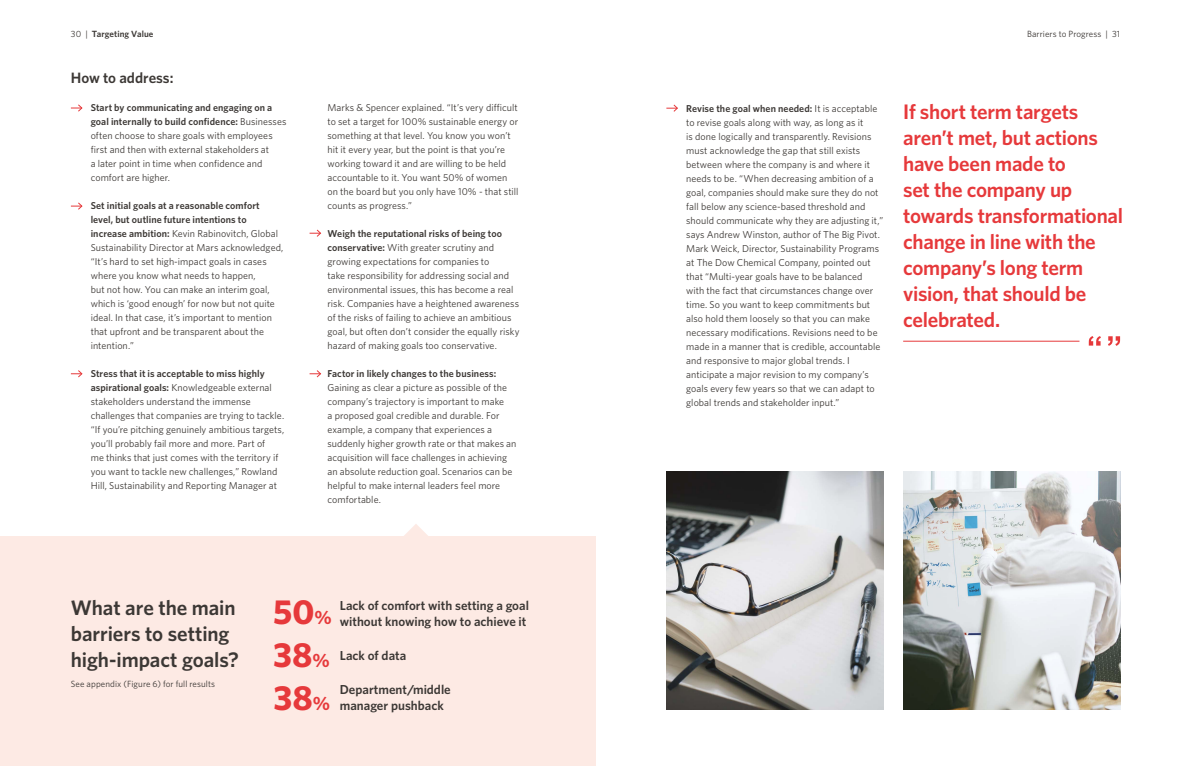
<style>
.page{position:relative;width:1191px;height:766px;background:#fff}
.page>*{position:absolute;margin:0;border:0;box-sizing:border-box;transform-origin:0 0}
.t1{font:700 34.8px/43px "Whitney";color:#e6393b;text-align:justify}
.t2{font:600 21px/26px "Whitney";letter-spacing:-.015em;color:#e6393b}
.t3{font:600 21px/26px "Whitney";letter-spacing:-.005em;color:#3c3835}
.t4{font:600 15px "Whitney";color:#3c3835}
.t5{font:600 13px/16px "Whitney";color:#3c3835}
.t6{font:10px/14px "Whitney";letter-spacing:.005em;color:#3c3835}
.t7{font:600 10px "Whitney";letter-spacing:.005em;color:#3c3835}
.t8{font:9px "Whitney";letter-spacing:.01em;color:#3c3835}
.t9{font:600 9px "Whitney";letter-spacing:.01em;color:#3c3835}
.s1{font-weight:400}
.s2{font-weight:600}
.s3{font-size:19.4px}
</style>
<div class="page">
<svg style="left:71px;top:104px;width:12px;height:8px"></svg>
<svg style="left:71px;top:202px;width:12px;height:8px"></svg>
<svg style="left:309px;top:229px;width:12px;height:8px"></svg>
<svg style="left:309px;top:370px;width:12px;height:7px"></svg>
<svg style="left:666px;top:104px;width:12px;height:8px"></svg>
<svg style="left:71px;top:370px;width:12px;height:7px"></svg>
<div style="left:0;top:536px;width:595px;height:229px;background:#fdeae4"></div>
<img style="left:666px;top:471px;width:217px;height:238px">
<img style="left:903px;top:471px;width:217px;height:238px">
<svg style="left:404px;top:524px;width:24px;height:12px"></svg>
<hr style="left:903px;top:341px;width:176px;height:1px;background:#e6393b">
<svg style="left:1088px;top:336px;width:32px;height:10px"></svg>
<p class="t9" style="left:71px;top:28px;width:84px"><span class="s1">30 |</span> Targeting Value</p>
<p class="t8" style="left:1027px;top:28px;width:95px">Barriers to Progress | 31</p>
<h3 class="t4" style="left:71px;top:68px;width:104px">How to address:</h3>
<p class="t6" style="left:91px;top:100px;width:197px"><span class="s2">Start by communicating and engaging on a goal internally to build confidence:</span> Businesses often choose to share goals with employees first and then with external stakeholders at<br>a later point in time when confidence and comfort are higher.</p>
<p class="t6" style="left:91px;top:198px;width:194px"><span class="s2">Set initial goals at a reasonable comfort level, but outline future intentions to increase ambition:</span> Kevin Rabinovitch, Global Sustainability Director at Mars acknowledged, “It’s hard to set high-impact goals in cases where you know what needs to happen,<br>but not how. You can make an interim goal, which is ‘good enough’ for now but not quite ideal. In that case, it’s important to mention that upfront and be transparent about the intention.”</p>
<p class="t6" style="left:91px;top:366px;width:195px"><span class="s2">Stress that it is acceptable to miss highly aspirational goals:</span> Knowledgeable external stakeholders understand the immense challenges that companies are trying to tackle. “If you’re pitching genuinely ambitious targets, you’ll probably fail more and more. Part of<br>me thinks that just comes with the territory if you want to tackle new challenges,” Rowland Hill, Sustainability and Reporting Manager at</p>
<p class="t6" style="left:327px;top:100px;width:192px">Marks &amp; Spencer explained. “It’s very difficult to set a target for 100% sustainable energy or something at that level. You know you won’t hit it every year, but the point is that you’re working toward it and are willing to be held accountable to it. You want 50% of women on the board but you only have 10% - that still counts as progress.”</p>
<p class="t6" style="left:327px;top:226px;width:193px"><span class="s2">Weigh the reputational risks of being too conservative:</span> With greater scrutiny and growing expectations for companies to<br>take responsibility for addressing social and environmental issues, this has become a real risk. Companies have a heightened awareness of the risks of failing to achieve an ambitious goal, but often don’t consider the equally risky hazard of making goals too conservative.</p>
<p class="t7" style="left:327px;top:366px;width:170px">Factor in likely changes to the business:</p>
<p class="t6" style="left:327px;top:380px;width:190px">Gaining as clear a picture as possible of the company’s trajectory is important to make<br>a proposed goal credible and durable. For example, a company that experiences a suddenly higher growth rate or that makes an acquisition will face challenges in achieving an absolute reduction goal. Scenarios can be helpful to make internal leaders feel more comfortable.</p>
<h2 class="t2" style="left:903px;top:98px;width:221px">If short term targets aren’t met, but actions have been made to<br>set the company up towards transformational change in line with the company’s long term vision, that should be celebrated.</h2>
<p class="t6" style="left:686px;top:101px;width:199px"><span class="s2">Revise the goal when needed:</span> It is acceptable to revise goals along with way, as long as it<br>is done logically and transparently. Revisions must acknowledge the gap that still exists between where the company is and where it needs to be. “When decreasing ambition of a goal, companies should make sure they do not fall below any science-based threshold and should communicate why they are adjusting it,” says Andrew Winston, author of The Big Pivot.<br>Mark Weick, Director, Sustainability Programs at The Dow Chemical Company, pointed out that “Multi-year goals have to be balanced<br>with the fact that circumstances change over time. So you want to keep commitments but also hold them loosely so that you can make necessary modifications. Revisions need to be made in a manner that is credible, accountable and responsive to major global trends. I anticipate a major revision to my company’s goals every few years so that we can adapt to global trends and stakeholder input.”</p>
<h2 class="t3" style="left:71px;top:593px;width:169px">What are the main barriers to setting high-impact goals?</h2>
<p class="t8" style="left:71px;top:677px;width:146px">See appendix (Figure 6) for full results</p>
<h1 class="t1" style="left:273px;top:589px;width:60px">50<span class="s3">% </span>38<span class="s3">% </span>38<span class="s3">%</span></h1>
<h3 class="t5" style="left:340px;top:596px;width:191px">Lack of comfort with setting a goal without knowing how to achieve it</h3>
<h3 class="t5" style="left:340px;top:646px;width:68px">Lack of data</h3>
<h3 class="t5" style="left:340px;top:680px;width:112px">Department/middle manager pushback</h3>
</div>
